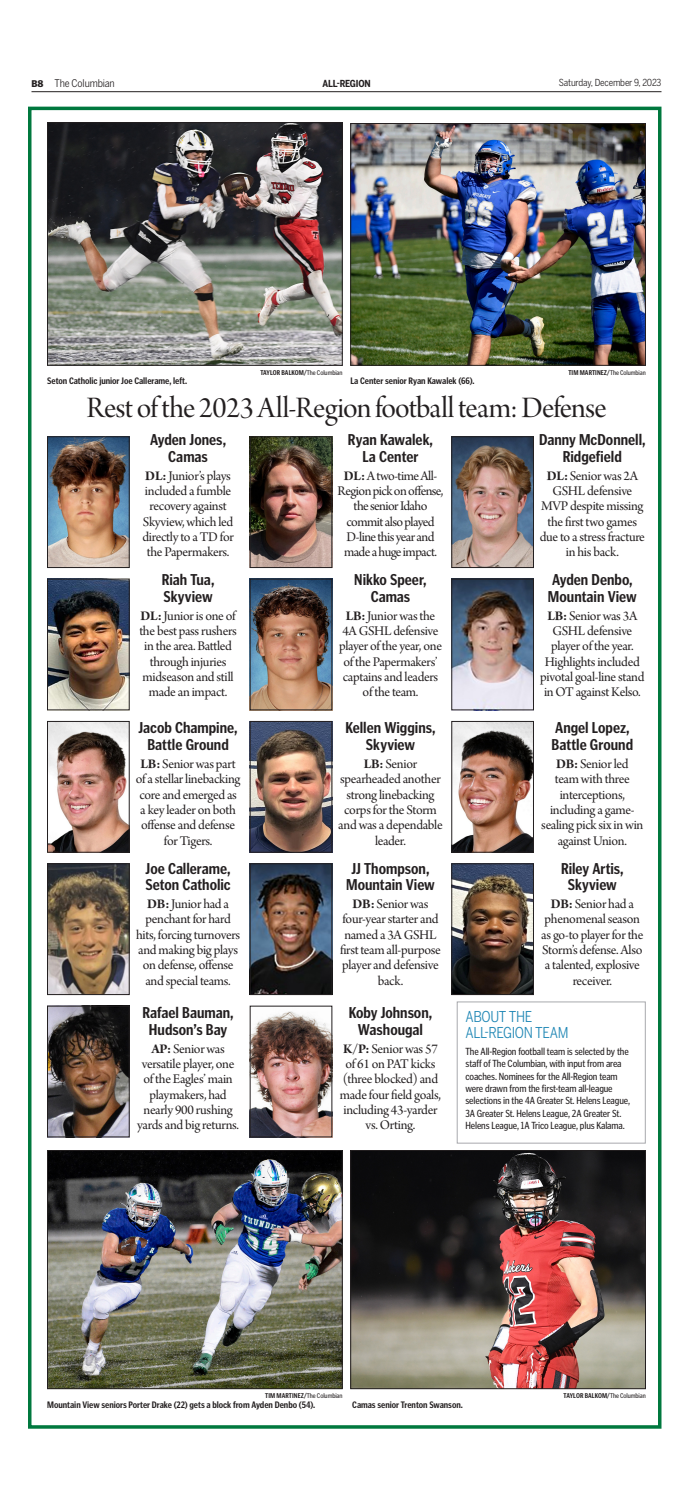
<style>
.page{position:relative;width:693px;height:1497px;background:#fff}
.page>*{position:absolute;margin:0;border:0;box-sizing:border-box;transform-origin:0 0}
.Hed_Arno{font:31.5px "Arno Pro Display";letter-spacing:-.025em;color:#231f20}
.Buster{font:700 15.75px/16.6px "Poynter Gothic Text Cond";color:#231f20;text-align:center}
.Box_hed{font:14.88px/15.8px "Benton Sans Condensed";letter-spacing:-.03em;color:#2087b5}
.Subhed_1_col{font:14px/15.3px "Arno Pro Subhead";letter-spacing:-.02em;color:#231f20;text-align:center}
.Subhed_1_col-2{font:14px/15.3px "Arno Pro Subhead";letter-spacing:-.04em;color:#231f20;text-align:center}
.Box_type{font:10.5px/12.2px "Poynter Gothic Text Cond";letter-spacing:-.015em;color:#231f20}
.Folio_label{font:10.5px "Benton Sans Condensed";letter-spacing:-.015em;color:#231f20}
.Folio_date{font:9.62px "Benton Sans Condensed";letter-spacing:-.02em;color:#231f20}
.Folio_label-2{font:700 9.62px "Benton Sans Condensed";letter-spacing:-.02em;color:#231f20}
.Folio_page{font:900 9.62px "Poynter Gothic Text";color:#231f20}
.Cutline{font:700 9.45px "Poynter Gothic Text Cond";letter-spacing:-.005em;color:#231f20}
.Cutline_credit{font:700 7px "Poynter Gothic Text Cond";letter-spacing:.005em;color:#231f20}
.s1{font-weight:400}
.s2{font-family:"Arno Pro Bold Subhead"}
</style>
<div class="page">
<div style="left:28px;top:107px;width:634px;height:1321px;border:4px solid #00783e"></div>
<hr style="left:32px;top:91px;width:630px;height:1px;background:#231f20">
<img style="left:49px;top:721px;width:81px;height:131px">
<div style="left:47px;top:721px;width:82px;height:131px;border:1px solid #231f20"></div>
<img style="left:49px;top:863px;width:81px;height:131px">
<div style="left:47px;top:863px;width:82px;height:131px;border:1px solid #231f20"></div>
<img style="left:252px;top:865px;width:78px;height:127px">
<div style="left:250px;top:863px;width:82px;height:131px;border:1px solid #231f20"></div>
<img style="left:252px;top:723px;width:78px;height:127px">
<div style="left:250px;top:721px;width:82px;height:131px;border:1px solid #231f20"></div>
<img style="left:453px;top:723px;width:79px;height:127px">
<div style="left:451px;top:721px;width:83px;height:131px;border:1px solid #231f20"></div>
<img style="left:453px;top:865px;width:79px;height:127px">
<div style="left:451px;top:863px;width:83px;height:131px;border:1px solid #231f20"></div>
<img style="left:49px;top:436px;width:81px;height:132px">
<div style="left:47px;top:436px;width:82px;height:132px;border:1px solid #231f20"></div>
<img style="left:49px;top:579px;width:81px;height:131px">
<div style="left:47px;top:579px;width:82px;height:131px;border:1px solid #231f20"></div>
<img style="left:252px;top:581px;width:78px;height:127px">
<div style="left:250px;top:579px;width:82px;height:131px;border:1px solid #231f20"></div>
<img style="left:252px;top:438px;width:78px;height:128px">
<div style="left:250px;top:436px;width:82px;height:132px;border:1px solid #231f20"></div>
<img style="left:453px;top:438px;width:79px;height:128px">
<div style="left:451px;top:436px;width:83px;height:132px;border:1px solid #231f20"></div>
<img style="left:453px;top:581px;width:79px;height:127px">
<div style="left:451px;top:579px;width:83px;height:131px;border:1px solid #231f20"></div>
<img style="left:49px;top:1005px;width:81px;height:132px">
<div style="left:47px;top:1005px;width:82px;height:132px;border:1px solid #231f20"></div>
<img style="left:252px;top:1011px;width:78px;height:124px">
<div style="left:250px;top:1005px;width:82px;height:132px;border:1px solid #231f20"></div>
<div style="left:457px;top:1001px;width:189px;height:142px;border:1px solid #a8a9ad"></div>
<img style="left:352px;top:1152px;width:292px;height:234px">
<div style="left:350px;top:1150px;width:296px;height:238px;border:1px solid #231f20"></div>
<img style="left:49px;top:124px;width:292px;height:239px">
<div style="left:47px;top:122px;width:296px;height:243px;border:1px solid #231f20"></div>
<img style="left:352px;top:125px;width:292px;height:238px">
<div style="left:350px;top:123px;width:296px;height:242px;border:1px solid #231f20"></div>
<img style="left:49px;top:1152px;width:292px;height:234px">
<div style="left:47px;top:1150px;width:296px;height:238px;border:1px solid #231f20"></div>
<p class="Folio_page" style="left:32px;top:78px;width:14px">B8</p>
<p class="Folio_label-2" style="left:322px;top:77px;width:50px">ALL-REGION</p>
<p class="Folio_date" style="left:559px;top:77px;width:104px">Saturday, December 9, 2023</p>
<p class="Folio_label" style="left:55px;top:77px;width:62px">The Columbian</p>
<p class="Cutline" style="left:47px;top:375px;width:142px">Seton Catholic junior Joe Callerame, left.</p>
<p class="Cutline_credit" style="left:260px;top:368px;width:84px">TAYLOR BALKOM/<span class="s1">The Columbian</span></p>
<p class="Cutline" style="left:350px;top:375px;width:126px">La Center senior Ryan Kawalek (66).</p>
<p class="Cutline_credit" style="left:568px;top:368px;width:79px">TIM MARTINEZ/<span class="s1">The Columbian</span></p>
<p class="Hed_Arno" style="left:86px;top:390px;width:522px">Rest of the 2023 All-Region football team: Defense</p>
<p class="Buster" style="left:150px;top:431px;width:78px">Ayden Jones,<br>Camas</p>
<p class="Subhed_1_col" style="left:142px;top:468px;width:93px"><span class="s2">DL:</span> Junior’s plays included a fumble recovery against<br>Skyview, which led directly to a TD for the Papermakers.</p>
<p class="Buster" style="left:162px;top:571px;width:54px;text-align:left">Riah Tua,<br>Skyview</p>
<p class="Subhed_1_col" style="left:139px;top:608px;width:99px"><span class="s2">DL:</span> Junior is one of the best pass rushers in the area. Battled through injuries midseason and still made an impact.</p>
<p class="Buster" style="left:139px;top:720px;width:101px">Jacob Champine,<br>Battle Ground</p>
<p class="Subhed_1_col" style="left:136px;top:757px;width:106px"><span class="s2">LB:</span> Senior was part of a stellar linebacking core and emerged as a key leader on both offense and defense for Tigers.</p>
<p class="Buster" style="left:145px;top:860px;width:87px;text-align:left">Joe Callerame,<br>Seton Catholic</p>
<p class="Subhed_1_col" style="left:136px;top:897px;width:106px"><span class="s2">DB:</span> Junior had a penchant for hard hits, forcing turnovers and making big plays on defense, offense and special teams.</p>
<p class="Buster" style="left:143px;top:1004px;width:93px">Rafael Bauman,<br>Hudson’s Bay</p>
<p class="Subhed_1_col" style="left:137px;top:1041px;width:103px"><span class="s2">AP:</span> Senior was versatile player, one of the Eagles’ main playmakers, had nearly 900 rushing yards and big returns.</p>
<p class="Buster" style="left:348px;top:431px;width:87px">Ryan Kawalek,<br>La Center</p>
<p class="Subhed_1_col-2" style="left:338px;top:468px;width:108px"><span class="s2">DL:</span> A two-time All-<br>Region pick on offense, the senior Idaho commit also played<br>D-line this year and made a huge impact.</p>
<p class="Buster" style="left:354px;top:571px;width:74px">Nikko Speer,<br>Camas</p>
<p class="Subhed_1_col" style="left:339px;top:608px;width:105px"><span class="s2">LB:</span> Junior was the<br>4A GSHL defensive player of the year, one of the Papermakers’ captains and leaders of the team.</p>
<p class="Buster" style="left:345px;top:720px;width:92px">Kellen Wiggins,<br>Skyview</p>
<p class="Subhed_1_col" style="left:338px;top:757px;width:106px"><span class="s2">LB:</span> Senior spearheaded another strong linebacking corps for the Storm and was a dependable leader.</p>
<p class="Buster" style="left:346px;top:860px;width:90px">JJ Thompson,<br>Mountain View</p>
<p class="Subhed_1_col" style="left:340px;top:897px;width:102px"><span class="s2">DB:</span> Senior was four-year starter and named a 3A GSHL first team all-purpose player and defensive back.</p>
<p class="Buster" style="left:349px;top:1004px;width:85px">Koby Johnson,<br>Washougal</p>
<p class="Subhed_1_col" style="left:340px;top:1041px;width:103px"><span class="s2">K/P:</span> Senior was 57 of 61 on PAT kicks (three blocked) and made four field goals, including 43-yarder vs. Orting.</p>
<p class="Buster" style="left:539px;top:431px;width:108px">Danny McDonnell,<br>Ridgefield</p>
<p class="Subhed_1_col" style="left:540px;top:468px;width:107px"><span class="s2">DL:</span> Senior was 2A<br>GSHL defensive<br>MVP despite missing the first two games due to a stress fracture in his back.</p>
<p class="Buster" style="left:548px;top:571px;width:90px;text-align:left">Ayden Denbo,<br>Mountain View</p>
<p class="Subhed_1_col" style="left:540px;top:608px;width:106px"><span class="s2">LB:</span> Senior was 3A<br>GSHL defensive player of the year.<br>Highlights included pivotal goal-line stand in OT against Kelso.</p>
<p class="Buster" style="left:552px;top:720px;width:83px;text-align:left">Angel Lopez,<br>Battle Ground</p>
<p class="Subhed_1_col" style="left:541px;top:757px;width:104px"><span class="s2">DB:</span> Senior led<br>team with three interceptions, including a game&shy;sealing pick six in win against Union.</p>
<p class="Buster" style="left:561px;top:860px;width:64px">Riley Artis,<br>Skyview</p>
<p class="Subhed_1_col" style="left:541px;top:897px;width:104px"><span class="s2">DB:</span> Senior had a phenomenal season as go-to player for the<br>Storm’s defense. Also a talented, explosive receiver.</p>
<p class="Box_hed" style="left:466px;top:1008px;width:105px">ABOUT THE<br>ALL-REGION TEAM</p>
<p class="Box_type" style="left:466px;top:1045px;width:166px">The All-Region football team is selected by the staff of The Columbian, with input from area coaches. Nominees for the All-Region team were drawn from the first-team all-league selections in the 4A Greater St. Helens League, 3A Greater St. Helens League, 2A Greater St.<br>Helens League, 1A Trico League, plus Kalama.</p>
<p class="Cutline_credit" style="left:265px;top:1391px;width:79px">TIM MARTINEZ/<span class="s1">The Columbian</span></p>
<p class="Cutline" style="left:47px;top:1398px;width:269px">Mountain View seniors Porter Drake (22) gets a block from Ayden Denbo (54).</p>
<p class="Cutline" style="left:352px;top:1398px;width:112px">Camas senior Trenton Swanson.</p>
<p class="Cutline_credit" style="left:564px;top:1391px;width:84px">TAYLOR BALKOM/<span class="s1">The Columbian</span></p>
</div>
